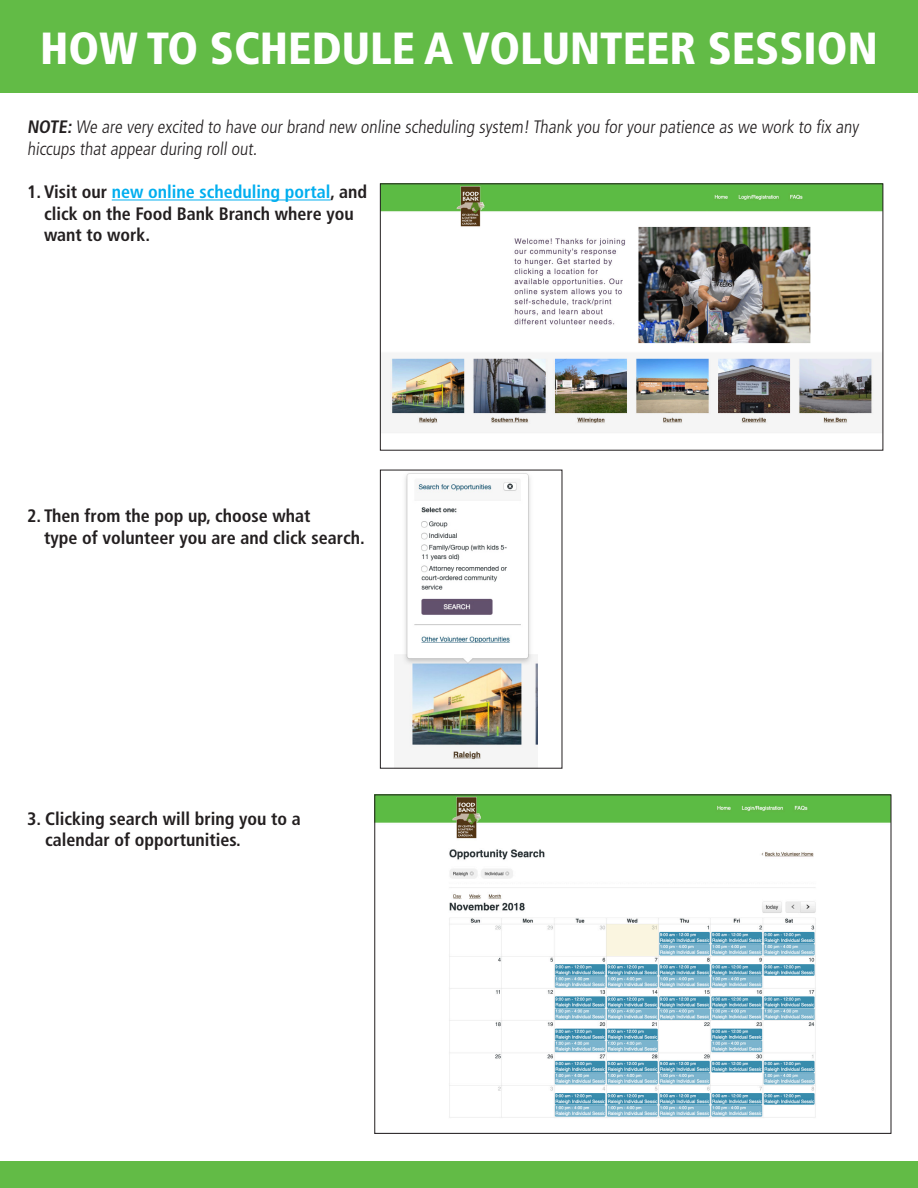
<style>
.page{position:relative;width:918px;height:1188px;background:#fff}
.page>*{position:absolute;margin:0;border:0;box-sizing:border-box;transform-origin:0 0}
.t1{font:900 condensed 45px "Frutiger";color:#fff}
.t2{font:700 condensed 18px/21.6px "Frutiger";color:#231f20}
.t3{font:300 condensed 18px/21.6px "Frutiger";color:#231f20}
.s1{font-weight:700}
.s2{color:#00aeef}
</style>
<div class="page">
<div style="left:0;top:0;width:918px;height:93px;background:#62bb46"></div>
<div style="left:0;top:1161px;width:918px;height:27px;background:#62bb46"></div>
<hr style="left:112px;top:200px;width:219px;height:1px;background:#00aeef">
<img style="left:382px;top:186px;width:499px;height:247px">
<img style="left:395px;top:473px;width:142px;height:290px">
<div style="left:380px;top:470px;width:182px;height:298px;border:1px solid #231f20"></div>
<img style="left:377px;top:797px;width:512px;height:321px">
<p class="t1" style="left:40px;top:21px;width:839px">HOW TO SCHEDULE A VOLUNTEER SESSION</p>
<p class="t3" style="left:27px;top:117px;width:836px"><span class="s1">NOTE:</span> We are very excited to have our brand new online scheduling system! Thank you for your patience as we work to fix any hiccups that appear during roll out.</p>
<p class="t2" style="left:44px;top:181px;width:325px;text-indent:-17px">1. Visit our <span class="s2">new online scheduling portal</span>, and click on the Food Bank Branch where you want to work.</p>
<p class="t2" style="left:44px;top:505px;width:322px;text-indent:-17px">2. Then from the pop up, choose what<br>type of volunteer you are and click search.</p>
<p class="t2" style="left:45px;top:808px;width:257px;text-indent:-18px">3. Clicking search will bring you to a calendar of opportunities.</p>
</div>
